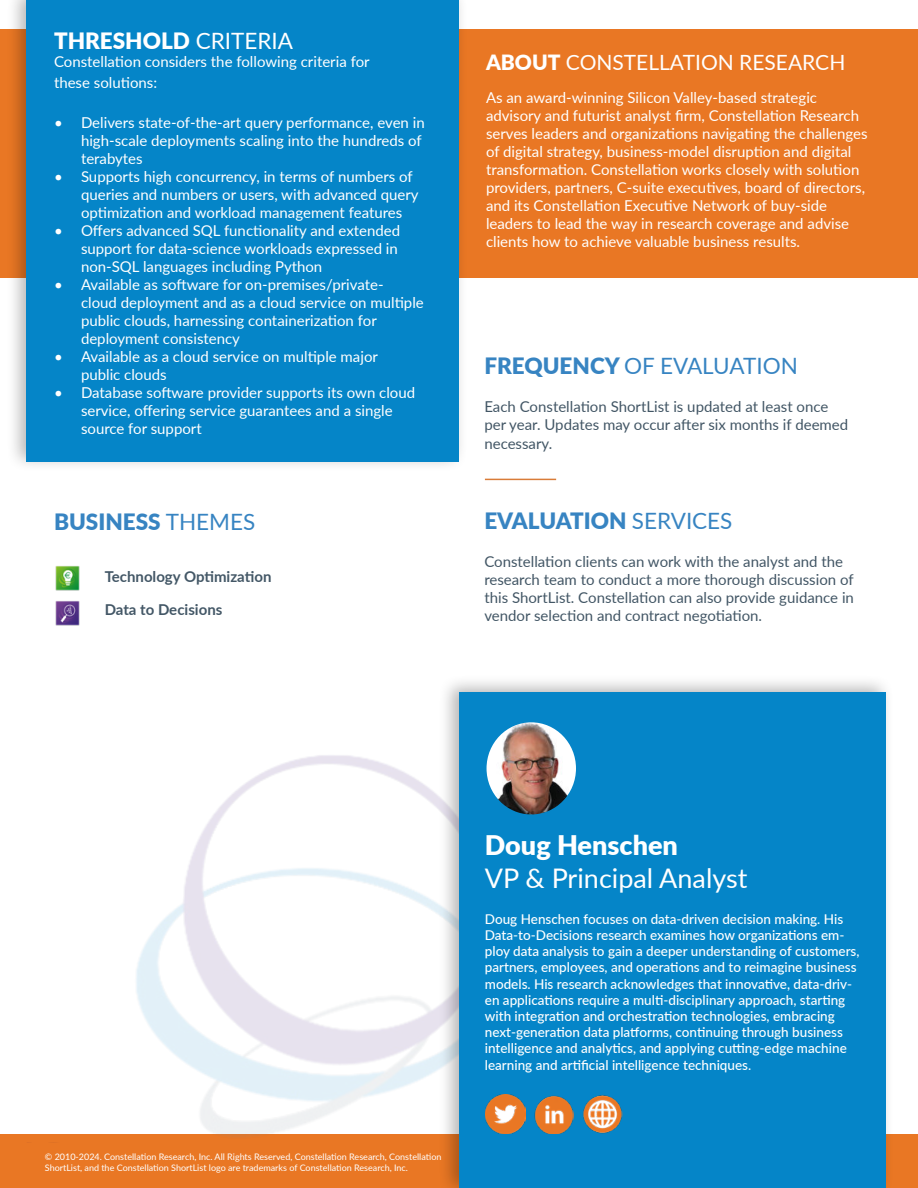
<style>
.page{position:relative;width:918px;height:1188px;background:#fff}
.page>*{position:absolute;margin:0;border:0;box-sizing:border-box;transform-origin:0 0}
.t1{font:27px "Lato";color:#fff}
.t2{font:900 27px "Lato";color:#fff}
.t3{font:900 22.5px "Lato";color:#3784c2}
.t4{font:22.5px "Lato";color:#3784c2}
.t5{font:900 22.5px "Lato";color:#fff}
.t6{font:21px "Lato";color:#fff}
.t7{font:15px/18px "Lato";color:#fff}
.t8{font:15px/18px "Lato";color:#425665}
.t9{font:700 15px "Lato";color:#435766}
.t10{font:500 13.5px/16.2px "Lato";color:#fff}
.t11{font:9px/10.8px "Lato";color:#fff}
.s1{font-weight:400}
.s2{font-weight:900}
</style>
<div class="page">
<div style="left:0;top:1134px;width:918px;height:54px;background:#e97724"></div>
<img style="left:136px;top:755px;width:302px;height:382px">
<div style="left:0;top:29px;width:918px;height:249px;background:#e97724"></div>
<hr style="left:485px;top:479px;width:71px;height:1px;background:#d97c38">
<div style="left:438px;top:674px;width:456px;height:514px;background:#000;opacity:.29"></div>
<div style="left:459px;top:692px;width:427px;height:496px;background:#0585c8"></div>
<img style="left:487px;top:722px;width:89px;height:92px">
<img style="left:486px;top:1094px;width:39px;height:40px">
<img style="left:534px;top:1095px;width:40px;height:39px">
<img style="left:583px;top:1095px;width:39px;height:39px">
<div style="left:6px;top:0;width:462px;height:472px;background:#000;opacity:.29"></div>
<div style="left:27px;top:0;width:432px;height:461px;background:#0585c8"></div>
<img style="left:55px;top:566px;width:25px;height:25px">
<img style="left:55px;top:601px;width:25px;height:25px">
<h2 class="t5" style="left:54px;top:24px;width:241px">THRESHOLD <span class="s1">CRITERIA</span></h2>
<p class="t7" style="left:54px;top:50px;width:317px;line-height:21.6px">Constellation considers the following criteria for these solutions:</p>
<p class="t7" style="left:81px;top:114px;width:345px;text-indent:-27px">• Delivers state-of-the-art query performance, even in high-scale deployments scaling into the hundreds of terabytes</p>
<p class="t7" style="left:81px;top:168px;width:339px;text-indent:-27px">• Supports high concurrency, in terms of numbers of queries and numbers or users, with advanced query optimization and workload management features</p>
<p class="t7" style="left:81px;top:222px;width:321px;text-indent:-27px">• Offers advanced SQL functionality and extended support for data-science workloads expressed in non-SQL languages including Python</p>
<p class="t7" style="left:81px;top:276px;width:344px;text-indent:-27px">• Available as software for on-premises/private-<br>cloud deployment and as a cloud service on multiple public clouds, harnessing containerization for deployment consistency</p>
<p class="t7" style="left:81px;top:348px;width:299px;text-indent:-27px">• Available as a cloud service on multiple major public clouds</p>
<p class="t7" style="left:81px;top:384px;width:336px;text-indent:-27px">• Database software provider supports its own cloud service, offering service guarantees and a single source for support</p>
<h2 class="t3" style="left:54px;top:505px;width:203px">BUSINESS <span class="s1">THEMES</span></h2>
<p class="t9" style="left:105px;top:565px;width:168px">Technology Optimization</p>
<p class="t9" style="left:105px;top:598px;width:119px">Data to Decisions</p>
<h3 class="t6" style="left:486px;top:47px;width:361px"><span class="s2">ABOUT</span> CONSTELLATION RESEARCH</h3>
<p class="t7" style="left:486px;top:87px;width:383px">As an award-winning Silicon Valley-based strategic advisory and futurist analyst firm, Constellation Research serves leaders and organizations navigating the challenges of digital strategy, business-model disruption and digital transformation. Constellation works closely with solution providers, partners, C-suite executives, board of directors, and its Constellation Executive Network of buy-side leaders to lead the way in research coverage and advise clients how to achieve valuable business results.</p>
<h2 class="t4" style="left:484px;top:350px;width:315px"><span class="s2">FREQUENCY</span> OF EVALUATION</h2>
<p class="t8" style="left:484px;top:397px;width:365px">Each Constellation ShortList is updated at least once per year. Updates may occur after six months if deemed</p>
<p class="t8" style="left:484px;top:434px;width:69px">necessary.</p>
<h2 class="t3" style="left:484px;top:504px;width:250px">EVALUATION <span class="s1">SERVICES</span></h2>
<p class="t8" style="left:484px;top:552px;width:371px">Constellation clients can work with the analyst and the research team to conduct a more thorough discussion of this ShortList. Constellation can also provide guidance in vendor selection and contract negotiation.</p>
<p class="t11" style="left:45px;top:1151px;width:398px">© 2010-2024. Constellation Research, Inc. All Rights Reserved, Constellation Research, Constellation<br>ShortList, and the Constellation ShortList logo are trademarks of Constellation Research, Inc.</p>
<h1 class="t2" style="left:485px;top:825px;width:195px">Doug Henschen</h1>
<h1 class="t1" style="left:485px;top:859px;width:264px">VP &amp; Principal Analyst</h1>
<p class="t10" style="left:485px;top:912px;width:376px">Doug Henschen focuses on data-driven decision making. His Data-to-Decisions research examines how organizations em&shy;ploy data analysis to gain a deeper understanding of customers, partners, employees, and operations and to reimagine business models. His research acknowledges that innovative, data-driv&shy;en applications require a multi-disciplinary approach, starting with integration and orchestration technologies, embracing next-generation data platforms, continuing through business intelligence and analytics, and applying cutting-edge machine learning and artificial intelligence techniques.</p>
</div>
